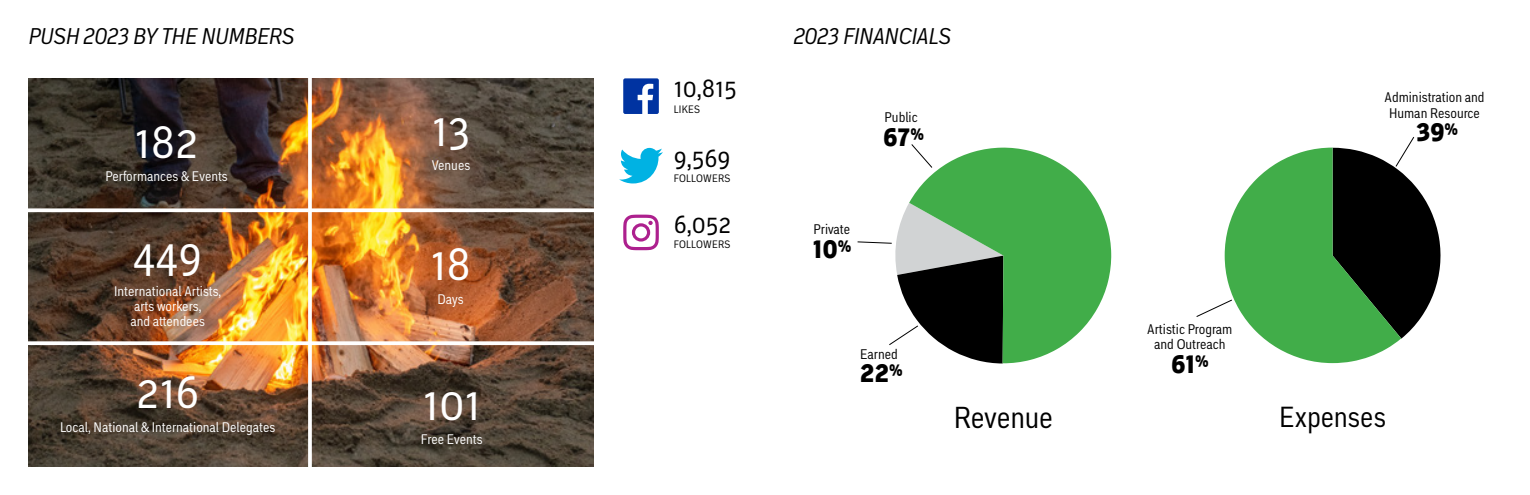
<style>
.page{position:relative;width:1530px;height:495px;background:#fff}
.page>*{position:absolute;margin:0;border:0;box-sizing:border-box;transform-origin:0 0}
.t1{font:condensed 47.5px "Embarcadero MVB Pro";color:#fff}
.t2{font:condensed 30px "Embarcadero MVB Pro";letter-spacing:-.01em;color:#000}
.t3{font:condensed 28.75px "Embarcadero MVB Pro";color:#000}
.t4{font:condensed 26.12px "Embarcadero MVB Pro";color:#000}
.t5{font:900 condensed 24.88px "Embarcadero MVB Pro";letter-spacing:.02em;color:#000}
.t6{font:italic condensed 22.5px "Embarcadero MVB Pro";letter-spacing:-.015em;color:#000}
.t7{font:condensed 13.75px/15px "Embarcadero MVB Pro";color:#fff;text-align:center}
.t8{font:condensed 13.75px/15.2px "Embarcadero MVB Pro";color:#000;text-align:center}
.t9{font:condensed 10.62px "Embarcadero MVB Pro";letter-spacing:.02em;color:#000}
</style>
<div class="page">
<img style="left:28px;top:78px;width:280px;height:389px">
<svg style="left:623px;top:215px;width:36px;height:35px"></svg>
<svg style="left:623px;top:78px;width:36px;height:36px"></svg>
<svg style="left:619px;top:148px;width:44px;height:35px"></svg>
<svg style="left:1196px;top:302px;width:29px;height:15px"></svg>
<img style="left:312px;top:78px;width:282px;height:389px">
<svg style="left:28px;top:208px;width:566px;height:4px"></svg>
<svg style="left:28px;top:341px;width:566px;height:4px"></svg>
<svg style="left:308px;top:78px;width:4px;height:389px"></svg>
<svg style="left:1333px;top:137px;width:108px;height:202px"></svg>
<svg style="left:1225px;top:148px;width:176px;height:215px;fill:#41ad49"></svg>
<svg style="left:857px;top:203px;width:146px;height:161px"></svg>
<svg style="left:909px;top:147px;width:202px;height:216px;fill:#41ad49"></svg>
<h3 class="t6" style="left:28px;top:21px;width:267px">PUSH 2023 BY THE NUMBERS</h3>
<h1 class="t1" style="left:135px;top:108px;width:66px">182</h1>
<p class="t7" style="left:105px;top:169px;width:124px">Performances &amp; Events</p>
<h1 class="t1" style="left:133px;top:222px;width:71px">449</h1>
<p class="t7" style="left:114px;top:283px;width:109px">International Artists, arts workers,<br>and attendees</p>
<h1 class="t1" style="left:136px;top:358px;width:65px">216</h1>
<p class="t7" style="left:60px;top:419px;width:217px">Local, National &amp; International Delegates</p>
<h1 class="t1" style="left:432px;top:96px;width:40px">13</h1>
<p class="t7" style="left:432px;top:157px;width:40px">Venues</p>
<h1 class="t1" style="left:430px;top:230px;width:42px">18</h1>
<p class="t7" style="left:438px;top:291px;width:28px">Days</p>
<h1 class="t1" style="left:423px;top:370px;width:60px">101</h1>
<p class="t7" style="left:421px;top:431px;width:63px">Free Events</p>
<h3 class="t4" style="left:674px;top:70px;width:65px">10,815</h3>
<p class="t9" style="left:674px;top:102px;width:28px">LIKES</p>
<h3 class="t4" style="left:674px;top:139px;width:58px">9,569</h3>
<p class="t9" style="left:674px;top:171px;width:58px">FOLLOWERS</p>
<h3 class="t4" style="left:674px;top:205px;width:59px">6,052</h3>
<p class="t9" style="left:674px;top:237px;width:58px">FOLLOWERS</p>
<h3 class="t6" style="left:793px;top:21px;width:159px">2023 FINANCIALS</h3>
<p class="t8" style="left:814px;top:221px;width:38px">Private</p>
<h3 class="t5" style="left:813px;top:231px;width:39px">10%</h3>
<p class="t8" style="left:885px;top:109px;width:35px">Public</p>
<h3 class="t5" style="left:883px;top:119px;width:42px">67%</h3>
<p class="t8" style="left:860px;top:346px;width:39px">Earned</p>
<h3 class="t5" style="left:860px;top:355px;width:44px">22%</h3>
<p class="t8" style="left:1147px;top:321px;width:87px">Artistic Program and Outreach</p>
<h3 class="t5" style="left:1171px;top:346px;width:39px">61%</h3>
<p class="t8" style="left:1385px;top:89px;width:102px;line-height:15.6px">Administration and<br>Human Resource</p>
<h3 class="t5" style="left:1416px;top:114px;width:43px">39%</h3>
<h2 class="t2" style="left:954px;top:396px;width:101px">Revenue</h2>
<h3 class="t3" style="left:1279px;top:397px;width:108px">Expenses</h3>
</div>
